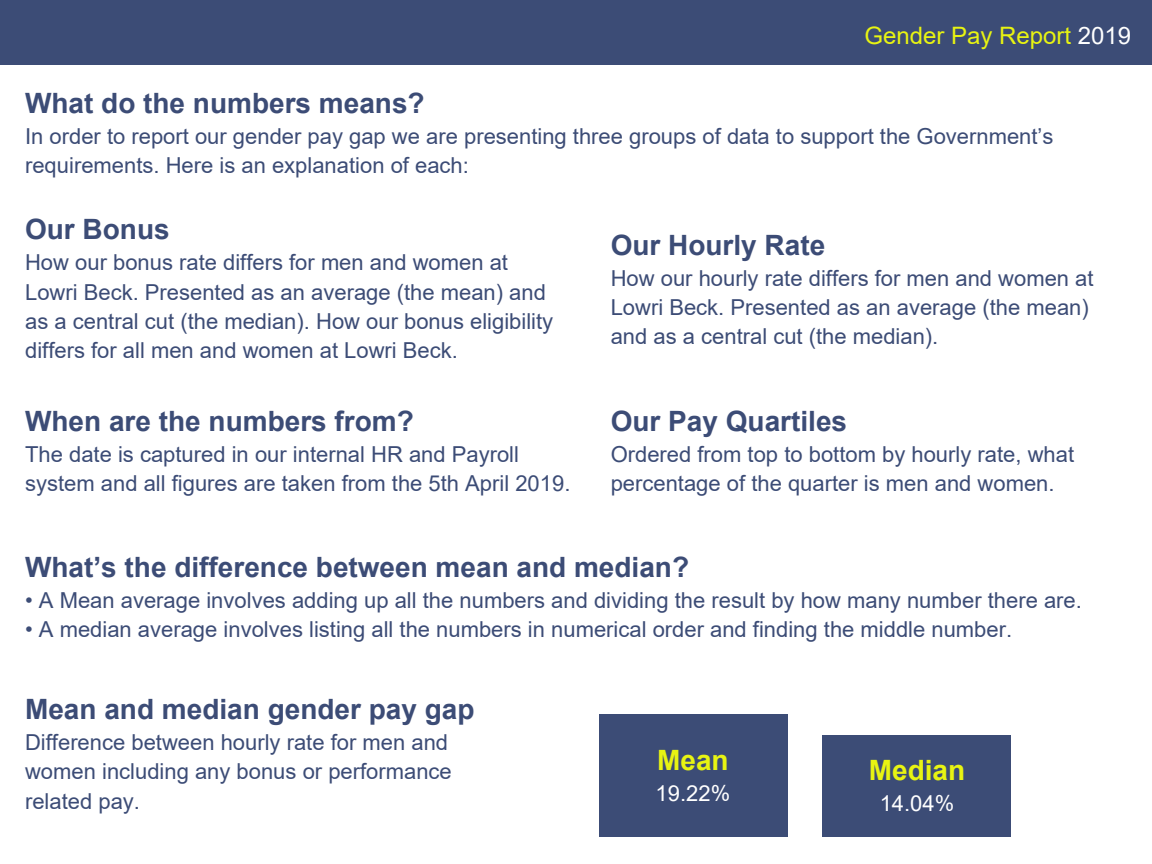
<style>
.page{position:relative;width:1152px;height:864px;background:#fff}
.page>*{position:absolute;margin:0;border:0;box-sizing:border-box;transform-origin:0 0}
.t1{font:700 28px "Arial";color:#3c4c76}
.t2{font:700 28px "Arial";color:#e8f412}
.t3{font:24px "Arial";color:#e8f412}
.t4{font:22px/29.2px "Arial";color:#3c4c76}
.t5{font:22px "Arial";color:#fff}
.s1{color:#fff}
</style>
<div class="page">
<div style="left:0;top:0;width:1152px;height:65px;background:#3c4c76"></div>
<div style="left:599px;top:714px;width:189px;height:123px;background:#3c4c76"></div>
<div style="left:822px;top:735px;width:189px;height:102px;background:#3c4c76"></div>
<p class="t3" style="left:864px;top:19px;width:268px">Gender Pay Report <span class="s1">2019</span></p>
<p class="t1" style="left:25px;top:83px;width:401px">What do the numbers means?</p>
<p class="t4" style="left:25px;top:122px;width:1030px">In order to report our gender pay gap we are presenting three groups of data to support the Government’s requirements. Here is an explanation of each:</p>
<p class="t1" style="left:25px;top:210px;width:146px">Our Bonus</p>
<p class="t4" style="left:25px;top:248px;width:530px">How our bonus rate differs for men and women at Lowri Beck. Presented as an average (the mean) and as a central cut (the median). How our bonus eligibility differs for all men and women at Lowri Beck.</p>
<p class="t1" style="left:25px;top:401px;width:390px">When are the numbers from?</p>
<p class="t4" style="left:25px;top:439px;width:547px">The date is captured in our internal HR and Payroll system and all figures are taken from the 5th April 2019.</p>
<p class="t1" style="left:611px;top:225px;width:216px">Our Hourly Rate</p>
<p class="t4" style="left:611px;top:263px;width:484px">How our hourly rate differs for men and women at<br>Lowri Beck. Presented as an average (the mean) and as a central cut (the median).</p>
<p class="t1" style="left:611px;top:401px;width:238px">Our Pay Quartiles</p>
<p class="t4" style="left:611px;top:439px;width:465px">Ordered from top to bottom by hourly rate, what percentage of the quarter is men and women.</p>
<p class="t1" style="left:25px;top:547px;width:666px">What’s the difference between mean and median?</p>
<p class="t4" style="left:25px;top:586px;width:1058px">• A Mean average involves adding up all the numbers and dividing the result by how many number there are.</p>
<p class="t4" style="left:25px;top:615px;width:989px">• A median average involves listing all the numbers in numerical order and finding the middle number.</p>
<p class="t1" style="left:25px;top:689px;width:451px">Mean and median gender pay gap</p>
<p class="t4" style="left:25px;top:728px;width:428px">Difference between hourly rate for men and women including any bonus or performance related pay.</p>
<p class="t2" style="left:657px;top:740px;width:73px">Mean</p>
<p class="t5" style="left:656px;top:778px;width:76px">19.22%</p>
<p class="t2" style="left:869px;top:750px;width:98px">Median</p>
<p class="t5" style="left:880px;top:788px;width:76px">14.04%</p>
</div>
